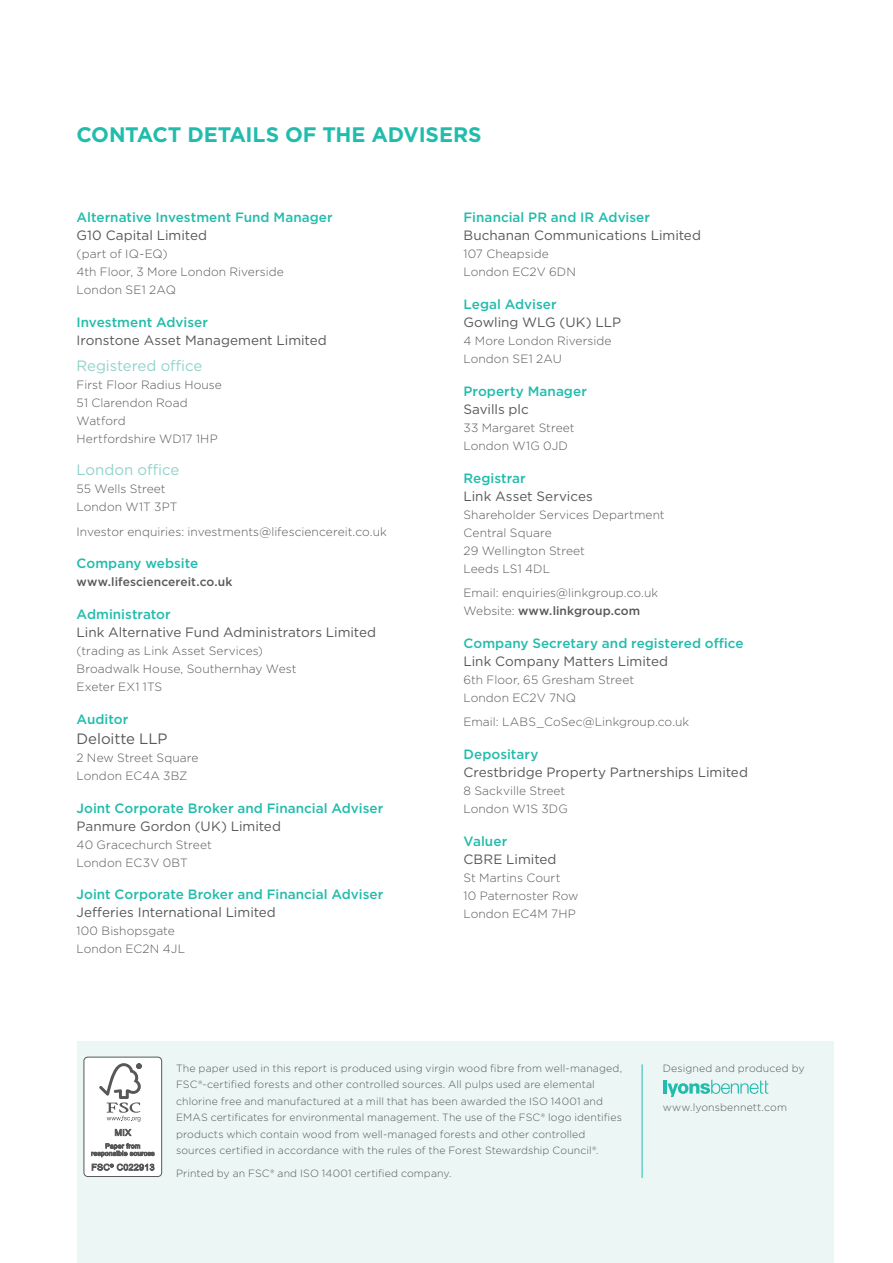
<style>
.page{position:relative;width:893px;height:1263px;background:#fff}
.page>*{position:absolute;margin:0;border:0;box-sizing:border-box;transform-origin:0 0}
.t1{font:700 21px "Gotham";letter-spacing:-.01em;color:#22bcac}
.t2{font:15px "Gotham";letter-spacing:-.005em;color:#91d3cb}
.t3{font:15px "Gotham";letter-spacing:-.005em;color:#57585a}
.t4{font:13.5px "Gotham";color:#57585a}
.t5{font:500 13.5px "Gotham";color:#22bcac}
.t6{font:300 12px/18px "Gotham";letter-spacing:.005em;color:#57585a}
.t7{font:500 12px "Gotham";letter-spacing:.005em;color:#57585a}
.t8{font:300 10.5px/16.5px "Gotham";letter-spacing:.01em;color:#57585a}
.s1{font-weight:500}
</style>
<div class="page">
<div style="left:77px;top:1042px;width:756px;height:221px;background:#ebf6f5"></div>
<hr style="left:642px;top:1064px;width:1px;height:114px;background:#22bcac">
<div style="left:84px;top:1057px;width:78px;height:119px;background:#fff;border-radius:4px"></div>
<div style="left:84px;top:1057px;width:78px;height:120px;border:1px solid #57585a;border-radius:4px"></div>
<svg style="left:99px;top:1063px;width:43px;height:59px"></svg>
<svg style="left:115px;top:1128px;width:16px;height:9px"></svg>
<svg style="left:91px;top:1143px;width:64px;height:14px"></svg>
<svg style="left:92px;top:1163px;width:62px;height:8px"></svg>
<hr style="left:663px;top:1080px;width:4px;height:13px;background:#22bcac">
<svg style="left:667px;top:1080px;width:101px;height:17px"></svg>
<h1 class="t1" style="left:77px;top:121px;width:407px">CONTACT DETAILS OF THE ADVISERS</h1>
<p class="t5" style="left:77px;top:208px;width:258px">Alternative Investment Fund Manager</p>
<p class="t4" style="left:77px;top:227px;width:132px">G10 Capital Limited</p>
<p class="t6" style="left:77px;top:244px;width:209px">(part of IQ- EQ)<br>4th Floor, 3 More London Riverside<br>London SE1 2AQ</p>
<p class="t5" style="left:77px;top:313px;width:133px">Investment Adviser</p>
<p class="t4" style="left:77px;top:332px;width:252px">Ironstone Asset Management Limited</p>
<p class="t2" style="left:77px;top:356px;width:127px">Registered office</p>
<p class="t6" style="left:77px;top:375px;width:147px">First Floor Radius House<br>51 Clarendon Road<br>Watford<br>Hertfordshire WD17 1HP</p>
<p class="t2" style="left:77px;top:460px;width:104px">London office</p>
<p class="t6" style="left:77px;top:479px;width:102px">55 Wells Street<br>London W1T 3PT</p>
<p class="t6" style="left:77px;top:522px;width:312px">Investor enquiries: investments@lifesciencereit.co.uk</p>
<p class="t5" style="left:77px;top:555px;width:123px">Company website</p>
<p class="t7" style="left:77px;top:574px;width:157px">www.lifesciencereit.co.uk</p>
<p class="t5" style="left:77px;top:606px;width:96px">Administrator</p>
<p class="t4" style="left:77px;top:624px;width:301px">Link Alternative Fund Administrators Limited</p>
<p class="t6" style="left:77px;top:642px;width:222px">(trading as Link Asset Services)<br>Broadwalk House, Southernhay West<br>Exeter EX1 1TS</p>
<p class="t5" style="left:77px;top:710px;width:53px">Auditor</p>
<p class="t3" style="left:77px;top:729px;width:93px">Deloitte LLP</p>
<p class="t6" style="left:77px;top:748px;width:123px">2 New Street Square<br>London EC4A 3BZ</p>
<p class="t5" style="left:77px;top:799px;width:308px">Joint Corporate Broker and Financial Adviser</p>
<p class="t4" style="left:77px;top:817px;width:206px">Panmure Gordon (UK) Limited</p>
<p class="t6" style="left:77px;top:835px;width:137px">40 Gracechurch Street<br>London EC3V 0BT</p>
<p class="t5" style="left:77px;top:886px;width:308px">Joint Corporate Broker and Financial Adviser</p>
<p class="t4" style="left:77px;top:904px;width:201px">Jefferies International Limited</p>
<p class="t6" style="left:77px;top:922px;width:110px">100 Bishopsgate<br>London EC2N 4JL</p>
<p class="t5" style="left:463px;top:208px;width:188px">Financial PR and IR Adviser</p>
<p class="t4" style="left:463px;top:227px;width:239px">Buchanan Communications Limited</p>
<p class="t6" style="left:463px;top:244px;width:114px">107 Cheapside<br>London EC2V 6DN</p>
<p class="t5" style="left:463px;top:295px;width:95px">Legal Adviser</p>
<p class="t4" style="left:463px;top:314px;width:159px">Gowling WLG (UK) LLP</p>
<p class="t6" style="left:463px;top:331px;width:150px">4 More London Riverside<br>London SE1 2AU</p>
<p class="t5" style="left:463px;top:382px;width:125px">Property Manager</p>
<p class="t4" style="left:463px;top:400px;width:67px">Savills plc</p>
<p class="t6" style="left:463px;top:418px;width:113px">33 Margaret Street<br>London W1G 0JD</p>
<p class="t5" style="left:463px;top:469px;width:64px">Registrar</p>
<p class="t4" style="left:463px;top:487px;width:131px">Link Asset Services</p>
<p class="t6" style="left:463px;top:505px;width:203px">Shareholder Services Department<br>Central Square<br>29 Wellington Street<br>Leeds LS1 4DL</p>
<p class="t6" style="left:463px;top:584px;width:196px">Email: enquiries@linkgroup.co.uk<br>Website: <span class="s1">www.linkgroup.com</span></p>
<p class="t5" style="left:463px;top:634px;width:282px">Company Secretary and registered office</p>
<p class="t4" style="left:463px;top:653px;width:206px">Link Company Matters Limited</p>
<p class="t6" style="left:463px;top:670px;width:172px">6th Floor, 65 Gresham Street<br>London EC2V 7NQ</p>
<p class="t6" style="left:463px;top:713px;width:227px">Email: LABS_CoSec@Linkgroup.co.uk</p>
<p class="t5" style="left:463px;top:746px;width:76px">Depositary</p>
<p class="t4" style="left:463px;top:764px;width:286px">Crestbridge Property Partnerships Limited</p>
<p class="t6" style="left:463px;top:782px;width:106px">8 Sackville Street<br>London W1S 3DG</p>
<p class="t5" style="left:463px;top:832px;width:45px">Valuer</p>
<p class="t4" style="left:463px;top:851px;width:95px">CBRE Limited</p>
<p class="t6" style="left:463px;top:869px;width:117px">St Martins Court<br>10 Paternoster Row<br>London EC4M 7HP</p>
<p class="t8" style="left:176px;top:1059px;width:447px">The paper used in this report is produced using virgin wood fibre from well‑managed, FSC®‑certified forests and other controlled sources. All pulps used are elemental chlorine free and manufactured at a mill that has been awarded the ISO 14001 and EMAS certificates for environmental management. The use of the FSC® logo identifies products which contain wood from well‑managed forests and other controlled sources certified in accordance with the rules of the Forest Stewardship Council®.</p>
<p class="t8" style="left:176px;top:1165px;width:277px">Printed by an FSC® and ISO 14001 certified company.</p>
<p class="t8" style="left:663px;top:1059px;width:143px">Designed and produced by</p>
<p class="t8" style="left:663px;top:1099px;width:126px">www.lyonsbennett.com</p>
</div>
